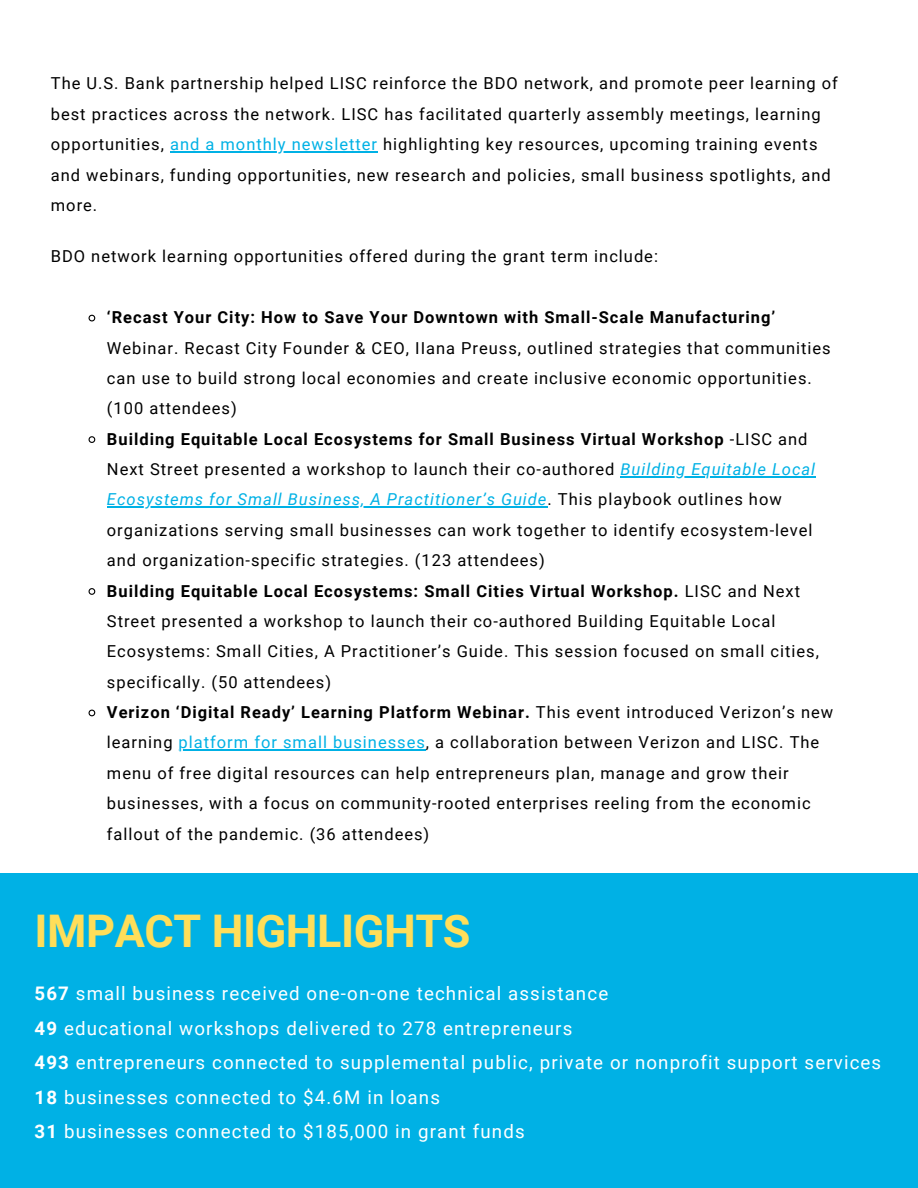
<style>
.page{position:relative;width:918px;height:1188px;background:#fff}
.page>*{position:absolute;margin:0;border:0;box-sizing:border-box;transform-origin:0 0}
.t1{font:700 45px "Roboto";letter-spacing:-.01em;color:#ffde59}
.t2{font:18.75px "Roboto";letter-spacing:.06em;color:#fff}
.t3{font:16.5px/30.3px "Roboto";letter-spacing:.06em;color:#000}
.s1{color:#00b1e5}
.s2{font-weight:700}
.s3{font-style:italic;color:#00b1e5}
</style>
<div class="page">
<svg style="left:88px;top:314px;width:8px;height:8px"></svg>
<svg style="left:88px;top:436px;width:8px;height:7px"></svg>
<hr style="left:621px;top:476px;width:195px;height:1px;background:#00b1e5">
<hr style="left:107px;top:507px;width:440px;height:1px;background:#00b1e5">
<svg style="left:88px;top:588px;width:8px;height:7px"></svg>
<svg style="left:88px;top:709px;width:8px;height:8px"></svg>
<hr style="left:179px;top:750px;width:247px;height:1px;background:#00b1e5">
<hr style="left:170px;top:151px;width:122px;height:1px;background:#00b1e5">
<hr style="left:292px;top:151px;width:86px;height:1px;background:#00b1e5">
<div style="left:0;top:873px;width:918px;height:315px;background:#00b1e5"></div>
<p class="t3" style="left:51px;top:69px;width:789px">The U.S. Bank partnership helped LISC reinforce the BDO network, and promote peer learning of best practices across the network. LISC has facilitated quarterly assembly meetings, learning opportunities, <span class="s1">and a monthly newsletter</span> highlighting key resources, upcoming training events and webinars, funding opportunities, new research and policies, small business spotlights, and more.</p>
<p class="t3" style="left:51px;top:242px;width:609px">BDO network learning opportunities offered during the grant term include:</p>
<p class="t3" style="left:107px;top:302px;width:725px"><span class="s2">‘Recast Your City: How to Save Your Downtown with Small-Scale Manufacturing’ </span>Webinar. Recast City Founder &amp; CEO, IIana Preuss, outlined strategies that communities can use to build strong local economies and create inclusive economic opportunities. (100 attendees)</p>
<p class="t3" style="left:107px;top:424px;width:710px"><span class="s2">Building Equitable Local Ecosystems for Small Business Virtual Workshop</span> -LISC and Next Street presented a workshop to launch their co-authored <span class="s3">Building Equitable Local Ecosystems for Small Business, A Practitioner’s Guide</span>. This playbook outlines how organizations serving small businesses can work together to identify ecosystem-level and organization-specific strategies. (123 attendees)</p>
<p class="t3" style="left:107px;top:576px;width:713px"><span class="s2">Building Equitable Local Ecosystems: Small Cities Virtual Workshop.</span> LISC and Next Street presented a workshop to launch their co-authored Building Equitable Local Ecosystems: Small Cities, A Practitioner’s Guide. This session focused on small cities, specifically. (50 attendees)</p>
<p class="t3" style="left:107px;top:697px;width:728px"><span class="s2">Verizon ‘Digital Ready’ Learning Platform Webinar.</span> This event introduced Verizon’s new learning <span class="s1">platform for small businesses</span>, a collaboration between Verizon and LISC. The menu of free digital resources can help entrepreneurs plan, manage and grow their businesses, with a focus on community-rooted enterprises reeling from the economic fallout of the pandemic. (36 attendees)</p>
<p class="t1" style="left:35px;top:905px;width:437px">IMPACT HIGHLIGHTS</p>
<p class="t2" style="left:35px;top:983px;width:575px"><span class="s2">567</span> small business received one-on-one technical assistance</p>
<p class="t2" style="left:35px;top:1017px;width:539px"><span class="s2">49</span> educational workshops delivered to 278 entrepreneurs</p>
<p class="t2" style="left:35px;top:1052px;width:848px"><span class="s2">493</span> entrepreneurs connected to supplemental public, private or nonprofit support services</p>
<p class="t2" style="left:35px;top:1086px;width:407px"><span class="s2">18</span> businesses connected to $4.6M in loans</p>
<p class="t2" style="left:35px;top:1121px;width:492px"><span class="s2">31</span> businesses connected to $185,000 in grant funds</p>
</div>
